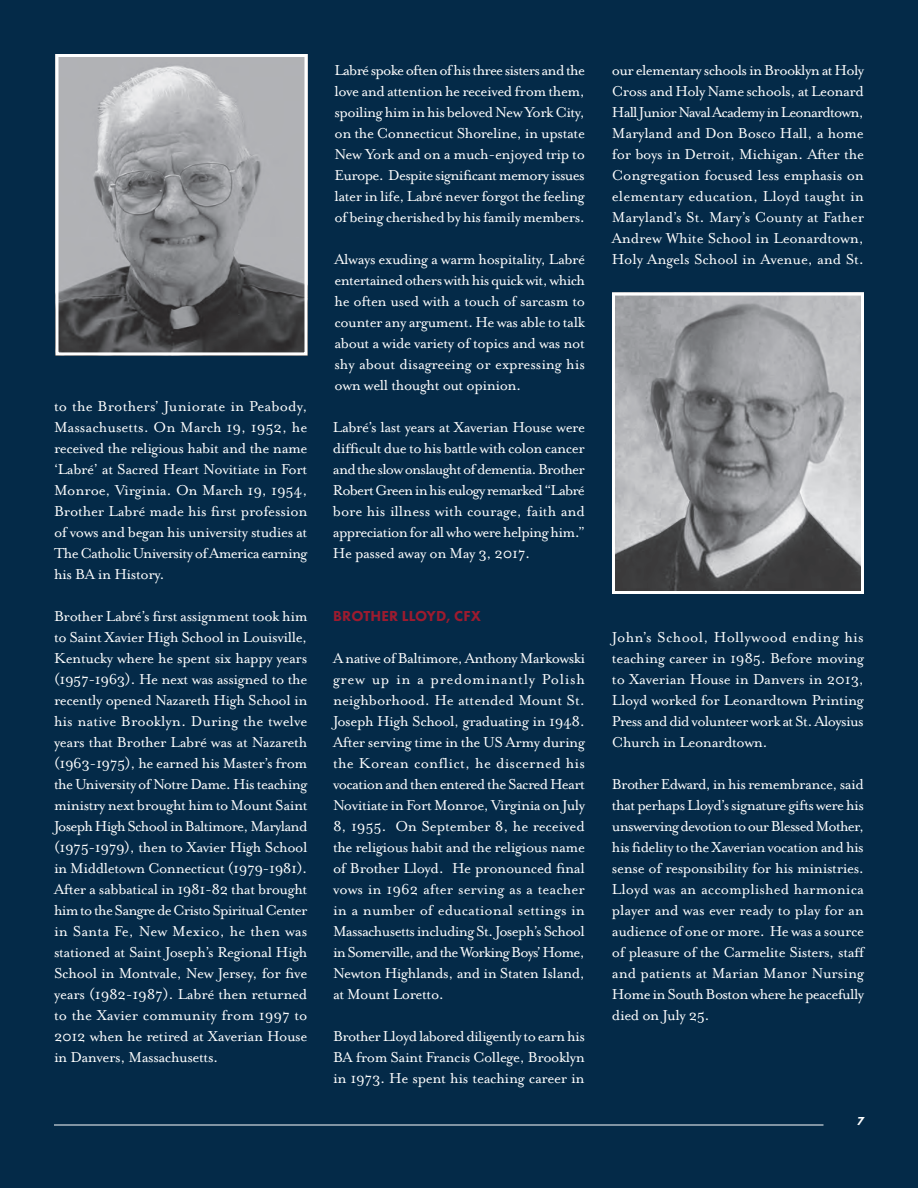
<style>
.page{position:relative;width:918px;height:1188px;background:#042a48}
.page>*{position:absolute;margin:0;border:0;box-sizing:border-box;transform-origin:0 0}
.t1{font:16.5px/21px "Mrs Eaves OT";letter-spacing:-.025em;color:#fff;text-align:justify}
.t2{font:800 15px "Futura PT";letter-spacing:.01em;color:#9d1b2f}
.t3{font:italic 800 12px "Futura PT";color:#fff}
</style>
<div class="page">
<hr style="left:54px;top:1125px;width:770px;height:1px;background:#fff">
<img style="left:60px;top:58px;width:244px;height:293px">
<div style="left:56px;top:54px;width:252px;height:301px;border:3px solid #fff"></div>
<img style="left:616px;top:297px;width:244px;height:293px">
<div style="left:612px;top:293px;width:252px;height:301px;border:3px solid #fff"></div>
<p class="t1" style="left:54px;top:396px;width:255px">to the Brothers’ Juniorate in Peabody, Massachusetts. On March 19, 1952, he received the religious habit and the name ‘Labré’ at Sacred Heart Novitiate in Fort Monroe, Virginia. On March 19, 1954, Brother Labré made his first profession of vows and began his university studies at The Catholic University of America earning his BA in History.</p>
<p class="t1" style="left:54px;top:606px;width:255px">Brother Labré’s first assignment took him to Saint Xavier High School in Louisville, Kentucky where he spent six happy years (1957-1963). He next was assigned to the recently opened Nazareth High School in his native Brooklyn. During the twelve years that Brother Labré was at Nazareth (1963-1975), he earned his Master’s from the University of Notre Dame. His teaching ministry next brought him to Mount Saint Joseph High School in Baltimore, Maryland (1975-1979), then to Xavier High School in Middletown Connecticut (1979-1981).<br>After a sabbatical in 1981-82 that brought him to the Sangre de Cristo Spiritual Center in Santa Fe, New Mexico, he then was stationed at Saint Joseph’s Regional High School in Montvale, New Jersey, for five years (1982-1987). Labré then returned to the Xavier community from 1997 to 2012 when he retired at Xaverian House in Danvers, Massachusetts.</p>
<p class="t1" style="left:334px;top:60px;width:252px">Labré spoke often of his three sisters and the love and attention he received from them, spoiling him in his beloved New York City, on the Connecticut Shoreline, in upstate New York and on a much-enjoyed trip to Europe. Despite significant memory issues later in life, Labré never forgot the feeling of being cherished by his family members.</p>
<p class="t1" style="left:334px;top:249px;width:252px">Always exuding a warm hospitality, Labré entertained others with his quick wit, which he often used with a touch of sarcasm to counter any argument. He was able to talk about a wide variety of topics and was not shy about disagreeing or expressing his own well thought out opinion.</p>
<p class="t1" style="left:333px;top:417px;width:254px">Labré’s last years at Xaverian House were difficult due to his battle with colon cancer and the slow onslaught of dementia. Brother Robert Green in his eulogy remarked “Labré bore his illness with courage, faith and appreciation for all who were helping him.” He passed away on May 3, 2017.</p>
<p class="t2" style="left:333px;top:607px;width:150px">BROTHER LLOYD, CFX</p>
<p class="t1" style="left:333px;top:648px;width:254px">A native of Baltimore, Anthony Markowski grew up in a predominantly Polish neighborhood. He attended Mount St.<br>Joseph High School, graduating in 1948.<br>After serving time in the US Army during the Korean conflict, he discerned his vocation and then entered the Sacred Heart Novitiate in Fort Monroe, Virginia on July 8, 1955. On September 8, he received the religious habit and the religious name of Brother Lloyd. He pronounced final vows in 1962 after serving as a teacher in a number of educational settings in Massachusetts including St. Joseph’s School in Somerville, and the Working Boys’ Home, Newton Highlands, and in Staten Island, at Mount Loretto.</p>
<p class="t1" style="left:333px;top:1026px;width:254px">Brother Lloyd labored diligently to earn his BA from Saint Francis College, Brooklyn in 1973. He spent his teaching career in</p>
<p class="t1" style="left:612px;top:60px;width:254px">our elementary schools in Brooklyn at Holy Cross and Holy Name schools, at Leonard Hall Junior Naval Academy in Leonardtown, Maryland and Don Bosco Hall, a home for boys in Detroit, Michigan. After the Congregation focused less emphasis on elementary education, Lloyd taught in Maryland’s St. Mary’s County at Father Andrew White School in Leonardtown, Holy Angels School in Avenue, and St.</p>
<p class="t1" style="left:612px;top:627px;width:254px">John’s School, Hollywood ending his teaching career in 1985. Before moving to Xaverian House in Danvers in 2013, Lloyd worked for Leonardtown Printing Press and did volunteer work at St. Aloysius Church in Leonardtown.</p>
<p class="t1" style="left:612px;top:774px;width:255px">Brother Edward, in his remembrance, said that perhaps Lloyd’s signature gifts were his unswerving devotion to our Blessed Mother, his fidelity to the Xaverian vocation and his sense of responsibility for his ministries.<br>Lloyd was an accomplished harmonica player and was ever ready to play for an audience of one or more. He was a source of pleasure of the Carmelite Sisters, staff and patients at Marian Manor Nursing Home in South Boston where he peacefully died on July 25.</p>
<p class="t3" style="left:857px;top:1114px;width:9px">7</p>
</div>
